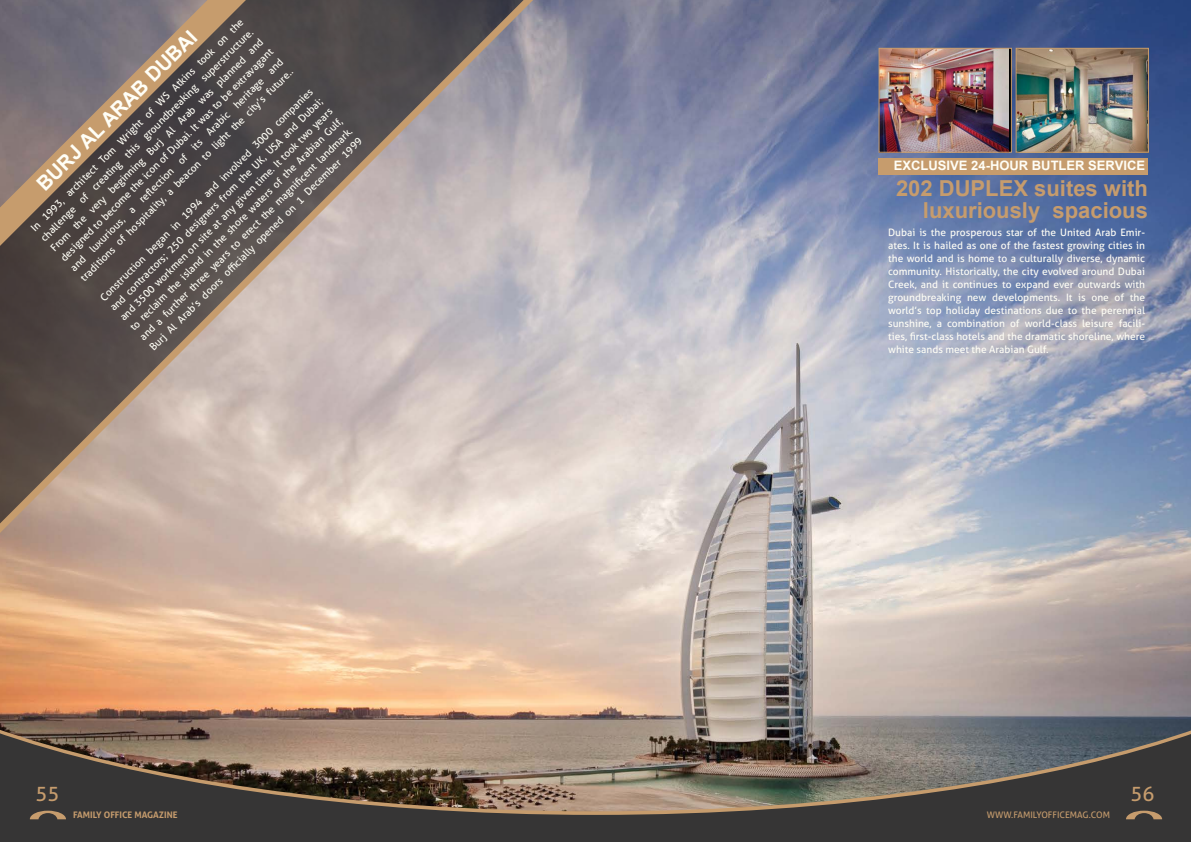
<style>
.page{position:relative;width:1191px;height:842px;background:#fff}
.page>*{position:absolute;margin:0;border:0;box-sizing:border-box;transform-origin:0 0}
.t1{font:700 22px/22px "Arial";color:#c69c6d;text-align:right}
.t2{font:700 20px "Arial";color:#fffef6}
.t3{font:20px "Aller";color:#c69c6d}
.t4{font:700 13px "Arial";color:#fffef6}
.t5{font:10.2px/14px "Aller";color:#fffef6;text-align:justify}
.t6{font:9px "Aller";color:#c69c6d}
.t7{font:700 9px "Aller";color:#c69c6d}
</style>
<div class="page">
<img style="left:0;top:0;width:1191px;height:727px">
<svg style="left:0;top:0;width:533px;height:533px;background:#948885"></svg>
<svg style="left:0;top:727px;width:1191px;height:3px;background:#877b73"></svg>
<svg style="left:0;top:730px;width:1191px;height:112px;background:#5f564e"></svg>
<svg style="left:30px;top:811px;width:36px;height:8px"></svg>
<svg style="left:1126px;top:811px;width:36px;height:8px"></svg>
<div style="left:878px;top:159px;width:270px;height:16px;background:#c69c6d"></div>
<img style="left:880px;top:50px;width:128px;height:101px">
<div style="left:878px;top:48px;width:134px;height:105px;border:1px solid #c69c6d"></div>
<img style="left:1017px;top:50px;width:130px;height:101px">
<div style="left:1015px;top:48px;width:134px;height:105px;border:1px solid #c69c6d"></div>
<p class="t5" style="left:27px;top:225px;width:297px;rotate:-45deg">In 1993, architect Tom Wright of WS Atkins took on the challenge of creating this groundbreaking superstructure.<br>From the very beginning Burj Al Arab was planned and designed to become the icon of Dubai. It was to be extravagant and luxurious, a refl ection of its Arabic heritage and traditions of hospitality, a beacon to light the city’s future..</p>
<h2 class="t2" style="left:30px;top:177px;width:219px;rotate:-45deg">BURJ AL ARAB DUBAI</h2>
<p class="t5" style="left:97px;top:294px;width:297px;rotate:-45deg">Construction began in 1994 and involved 3000 companies and contractors; 250 designers from the UK, USA and Dubai; and 3500 workmen on site at any given time. It took two years to reclaim the island in the shore waters of the Arabian Gulf, and a further three years to erect the magnifi cent landmark.<br>Burj Al Arab’s doors offi cially opened on 1 December 1999</p>
<p class="t4" style="left:894px;top:156px;width:253px">EXCLUSIVE 24-HOUR BUTLER SERVICE</p>
<h1 class="t1" style="left:896px;top:178px;width:253px">202 DUPLEX suites with luxuriously spacious</h1>
<p class="t5" style="left:888px;top:226px;width:258px;line-height:13px">Dubai is the prosperous star of the United Arab Emir&shy;ates. It is hailed as one of the fastest growing cities in the world and is home to a culturally diverse, dynamic community. Historically, the city evolved around Dubai Creek, and it continues to expand ever outwards with groundbreaking new developments. It is one of the world’s top holiday destinations due to the perennial sunshine, a combination of world-class leisure facili&shy;ties, first-class hotels and the dramatic shoreline, where white sands meet the Arabian Gulf.</p>
<h2 class="t3" style="left:36px;top:781px;width:25px">55</h2>
<h2 class="t3" style="left:1130px;top:781px;width:25px">56</h2>
<p class="t7" style="left:73px;top:809px;width:106px">FAMILY OFFICE MAGAZINE</p>
<p class="t6" style="left:986px;top:810px;width:125px">WWW.FAMILYOFFICEMAG.COM</p>
</div>
